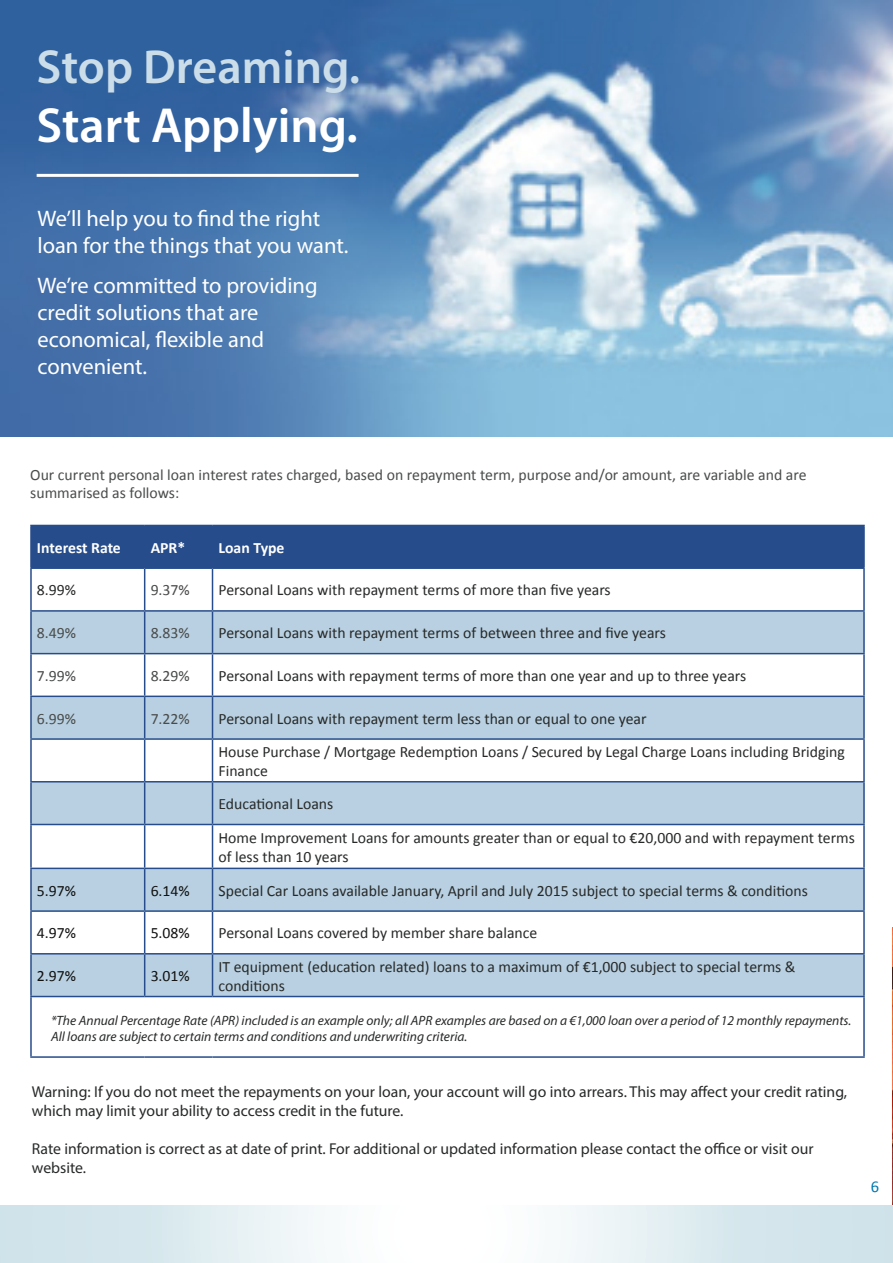
<style>
.page{position:relative;width:893px;height:1263px;background:#fff}
.page>*{position:absolute;margin:0;border:0;box-sizing:border-box;transform-origin:0 0}
.t1{font:600 49.5px "Myriad Pro";color:#fff}
.t2{font:600 48px "Myriad Pro";color:#cbdde9}
.t3{font:22.5px/27px "Myriad Pro";color:#fff}
.t4{font:16.5px "Calibri";color:#0077b0}
.t5{font:15.75px/33.6px "Calibri";color:#272928}
.t6{font:15.75px/18.9px "Myriad Pro";color:#272928}
.t7{font:15.75px/18.9px "Calibri";color:#4a4c4b}
.t8{font:15.75px "Calibri";color:#121212}
.t9{font:700 15.75px "Calibri";color:#fff}
.t10{font:italic 13.5px/16.2px "Myriad Pro";color:#272928}
</style>
<div class="page">
<img style="left:892px;top:927px;width:1px;height:278px">
<img style="left:1px;top:0;width:891px;height:436px">
<div style="left:32px;top:526px;width:831px;height:41px;background:#264c8b"></div>
<svg style="left:32px;top:612px;width:831px;height:384px;fill:#b8d0e1"></svg>
<svg style="left:32px;top:740px;width:831px;height:213px"></svg>
<hr style="left:30px;top:569px;width:2px;height:41px;background:#264c8b">
<hr style="left:144px;top:569px;width:1px;height:41px;background:#264c8b">
<hr style="left:212px;top:569px;width:1px;height:41px;background:#264c8b">
<hr style="left:863px;top:569px;width:2px;height:41px;background:#264c8b">
<hr style="left:30px;top:610px;width:115px;height:2px;background:#264c8b">
<hr style="left:30px;top:612px;width:2px;height:41px;background:#264c8b">
<hr style="left:145px;top:610px;width:67px;height:2px;background:#264c8b">
<hr style="left:144px;top:612px;width:1px;height:41px;background:#264c8b">
<hr style="left:212px;top:610px;width:653px;height:2px;background:#264c8b">
<hr style="left:212px;top:612px;width:1px;height:41px;background:#264c8b">
<hr style="left:863px;top:612px;width:2px;height:41px;background:#264c8b">
<hr style="left:30px;top:653px;width:115px;height:1px;background:#264c8b">
<hr style="left:30px;top:654px;width:2px;height:42px;background:#264c8b">
<hr style="left:145px;top:653px;width:67px;height:1px;background:#264c8b">
<hr style="left:144px;top:654px;width:1px;height:42px;background:#264c8b">
<hr style="left:212px;top:653px;width:653px;height:1px;background:#264c8b">
<hr style="left:212px;top:654px;width:1px;height:42px;background:#264c8b">
<hr style="left:863px;top:654px;width:2px;height:42px;background:#264c8b">
<hr style="left:30px;top:696px;width:115px;height:1px;background:#264c8b">
<hr style="left:30px;top:697px;width:2px;height:41px;background:#264c8b">
<hr style="left:145px;top:696px;width:67px;height:1px;background:#264c8b">
<hr style="left:144px;top:697px;width:1px;height:41px;background:#264c8b">
<hr style="left:212px;top:696px;width:653px;height:1px;background:#264c8b">
<hr style="left:212px;top:697px;width:1px;height:41px;background:#264c8b">
<hr style="left:863px;top:697px;width:2px;height:41px;background:#264c8b">
<hr style="left:30px;top:738px;width:115px;height:2px;background:#264c8b">
<hr style="left:30px;top:740px;width:2px;height:41px;background:#264c8b">
<hr style="left:145px;top:738px;width:67px;height:2px;background:#264c8b">
<hr style="left:144px;top:740px;width:1px;height:41px;background:#264c8b">
<hr style="left:212px;top:738px;width:653px;height:2px;background:#264c8b">
<hr style="left:212px;top:740px;width:1px;height:41px;background:#264c8b">
<hr style="left:863px;top:740px;width:2px;height:41px;background:#264c8b">
<hr style="left:30px;top:781px;width:115px;height:1px;background:#264c8b">
<hr style="left:30px;top:782px;width:2px;height:42px;background:#264c8b">
<hr style="left:145px;top:781px;width:67px;height:1px;background:#264c8b">
<hr style="left:144px;top:782px;width:1px;height:42px;background:#264c8b">
<hr style="left:212px;top:781px;width:653px;height:1px;background:#264c8b">
<hr style="left:212px;top:782px;width:1px;height:42px;background:#264c8b">
<hr style="left:863px;top:782px;width:2px;height:42px;background:#264c8b">
<hr style="left:30px;top:824px;width:115px;height:1px;background:#264c8b">
<hr style="left:30px;top:825px;width:2px;height:43px;background:#264c8b">
<hr style="left:145px;top:824px;width:67px;height:1px;background:#264c8b">
<hr style="left:144px;top:825px;width:1px;height:43px;background:#264c8b">
<hr style="left:212px;top:824px;width:653px;height:1px;background:#264c8b">
<hr style="left:212px;top:825px;width:1px;height:43px;background:#264c8b">
<hr style="left:863px;top:825px;width:2px;height:43px;background:#264c8b">
<hr style="left:30px;top:912px;width:2px;height:41px;background:#264c8b">
<hr style="left:144px;top:912px;width:1px;height:41px;background:#264c8b">
<hr style="left:212px;top:912px;width:1px;height:41px;background:#264c8b">
<hr style="left:863px;top:912px;width:2px;height:41px;background:#264c8b">
<hr style="left:30px;top:997px;width:2px;height:59px;background:#264c8b">
<hr style="left:863px;top:997px;width:2px;height:59px;background:#264c8b">
<hr style="left:30px;top:1056px;width:115px;height:2px;background:#264c8b">
<hr style="left:145px;top:1056px;width:67px;height:2px;background:#264c8b">
<hr style="left:212px;top:1056px;width:653px;height:2px;background:#264c8b">
<hr style="left:30px;top:525px;width:115px;height:1px;background:#264c8b">
<hr style="left:30px;top:526px;width:2px;height:41px;background:#264c8b">
<hr style="left:145px;top:525px;width:67px;height:1px;background:#264c8b">
<hr style="left:144px;top:526px;width:1px;height:41px;background:#264c8b">
<hr style="left:212px;top:525px;width:653px;height:1px;background:#264c8b">
<hr style="left:212px;top:526px;width:1px;height:41px;background:#264c8b">
<hr style="left:863px;top:526px;width:2px;height:41px;background:#264c8b">
<hr style="left:30px;top:567px;width:115px;height:2px;background:#264c8b">
<hr style="left:145px;top:567px;width:67px;height:2px;background:#264c8b">
<hr style="left:212px;top:567px;width:653px;height:2px;background:#264c8b">
<hr style="left:30px;top:868px;width:115px;height:1px;background:#264c8b">
<hr style="left:30px;top:869px;width:2px;height:41px;background:#264c8b">
<hr style="left:30px;top:910px;width:115px;height:2px;background:#264c8b">
<hr style="left:145px;top:868px;width:67px;height:1px;background:#264c8b">
<hr style="left:144px;top:869px;width:1px;height:41px;background:#264c8b">
<hr style="left:145px;top:910px;width:67px;height:2px;background:#264c8b">
<hr style="left:212px;top:868px;width:653px;height:1px;background:#264c8b">
<hr style="left:212px;top:869px;width:1px;height:41px;background:#264c8b">
<hr style="left:863px;top:869px;width:2px;height:41px;background:#264c8b">
<hr style="left:212px;top:910px;width:653px;height:2px;background:#264c8b">
<hr style="left:30px;top:953px;width:115px;height:1px;background:#264c8b">
<hr style="left:30px;top:954px;width:2px;height:42px;background:#264c8b">
<hr style="left:30px;top:996px;width:115px;height:1px;background:#264c8b">
<hr style="left:145px;top:953px;width:67px;height:1px;background:#264c8b">
<hr style="left:144px;top:954px;width:1px;height:42px;background:#264c8b">
<hr style="left:145px;top:996px;width:67px;height:1px;background:#264c8b">
<hr style="left:212px;top:953px;width:653px;height:1px;background:#264c8b">
<hr style="left:212px;top:954px;width:1px;height:42px;background:#264c8b">
<hr style="left:863px;top:954px;width:2px;height:42px;background:#264c8b">
<hr style="left:212px;top:996px;width:653px;height:1px;background:#264c8b">
<hr style="left:37px;top:174px;width:322px;height:3px;background:#fff">
<svg style="left:0;top:1205px;width:893px;height:58px"></svg>
<h2 class="t2" style="left:37px;top:36px;width:325px">Stop Dreaming.</h2>
<h1 class="t1" style="left:37px;top:94px;width:323px">Start Applying.</h1>
<h3 class="t3" style="left:37px;top:205px;width:312px">We’ll help you to find the right loan for the things that you want.</h3>
<h3 class="t3" style="left:37px;top:272px;width:282px">We’re committed to providing credit solutions that are economical, flexible and convenient.</h3>
<p class="t7" style="left:30px;top:464px;width:778px">Our current personal loan interest rates charged, based on repayment term, purpose and/or amount, are variable and are summarised as follows:</p>
<p class="t9" style="left:37px;top:538px;width:85px">Interest Rate</p>
<p class="t9" style="left:151px;top:538px;width:36px">APR*</p>
<p class="t9" style="left:218px;top:538px;width:68px">Loan Type</p>
<p class="t5" style="left:37px;top:573px;width:41px">8.99%</p>
<p class="t7" style="left:151px;top:580px;width:41px">9.37%</p>
<p class="t5" style="left:218px;top:573px;width:394px">Personal Loans with repayment terms of more than five years</p>
<p class="t7" style="left:37px;top:623px;width:41px">8.49%</p>
<p class="t7" style="left:151px;top:623px;width:41px">8.83%</p>
<p class="t5" style="left:218px;top:615px;width:449px">Personal Loans with repayment terms of between three and five years</p>
<p class="t7" style="left:37px;top:665px;width:41px">7.99%</p>
<p class="t7" style="left:151px;top:665px;width:41px">8.29%</p>
<p class="t5" style="left:218px;top:658px;width:529px">Personal Loans with repayment terms of more than one year and up to three years</p>
<p class="t7" style="left:37px;top:708px;width:41px">6.99%</p>
<p class="t7" style="left:151px;top:708px;width:41px">7.22%</p>
<p class="t5" style="left:218px;top:701px;width:628px">Personal Loans with repayment term less than or equal to one year<br>House Purchase / Mortgage Redemption Loans / Secured by Legal Charge Loans including Bridging</p>
<p class="t5" style="left:218px;top:753px;width:638px">Finance<br>Educational Loans<br>Home Improvement Loans for amounts greater than or equal to €20,000 and with repayment terms</p>
<p class="t5" style="left:218px;top:839px;width:132px">of less than 10 years</p>
<p class="t8" style="left:37px;top:881px;width:41px">5.97%</p>
<p class="t8" style="left:151px;top:881px;width:41px">6.14%</p>
<p class="t5" style="left:218px;top:873px;width:591px">Special Car Loans available January, April and July 2015 subject to special terms &amp; conditions</p>
<p class="t8" style="left:37px;top:923px;width:41px">4.97%</p>
<p class="t8" style="left:151px;top:923px;width:41px">5.08%</p>
<p class="t5" style="left:218px;top:915px;width:320px">Personal Loans covered by member share balance</p>
<p class="t8" style="left:37px;top:966px;width:41px">2.97%</p>
<p class="t8" style="left:151px;top:966px;width:41px">3.01%</p>
<p class="t5" style="left:218px;top:956px;width:579px;line-height:18.9px">IT equipment (education related) loans to a maximum of €1,000 subject to special terms &amp; conditions</p>
<p class="t10" style="left:51px;top:1012px;width:802px">*The Annual Percentage Rate (APR) included is an example only; all APR examples are based on a €1,000 loan over a period of 12 monthly repayments.<br>All loans are subject to certain terms and conditions and underwriting criteria.</p>
<p class="t6" style="left:32px;top:1082px;width:817px">Warning: If you do not meet the repayments on your loan, your account will go into arrears. This may affect your credit rating, which may limit your ability to access credit in the future.</p>
<p class="t6" style="left:32px;top:1139px;width:783px">Rate information is correct as at date of print. For additional or updated information please contact the office or visit our website.</p>
<p class="t4" style="left:871px;top:1176px;width:10px">6</p>
</div>
